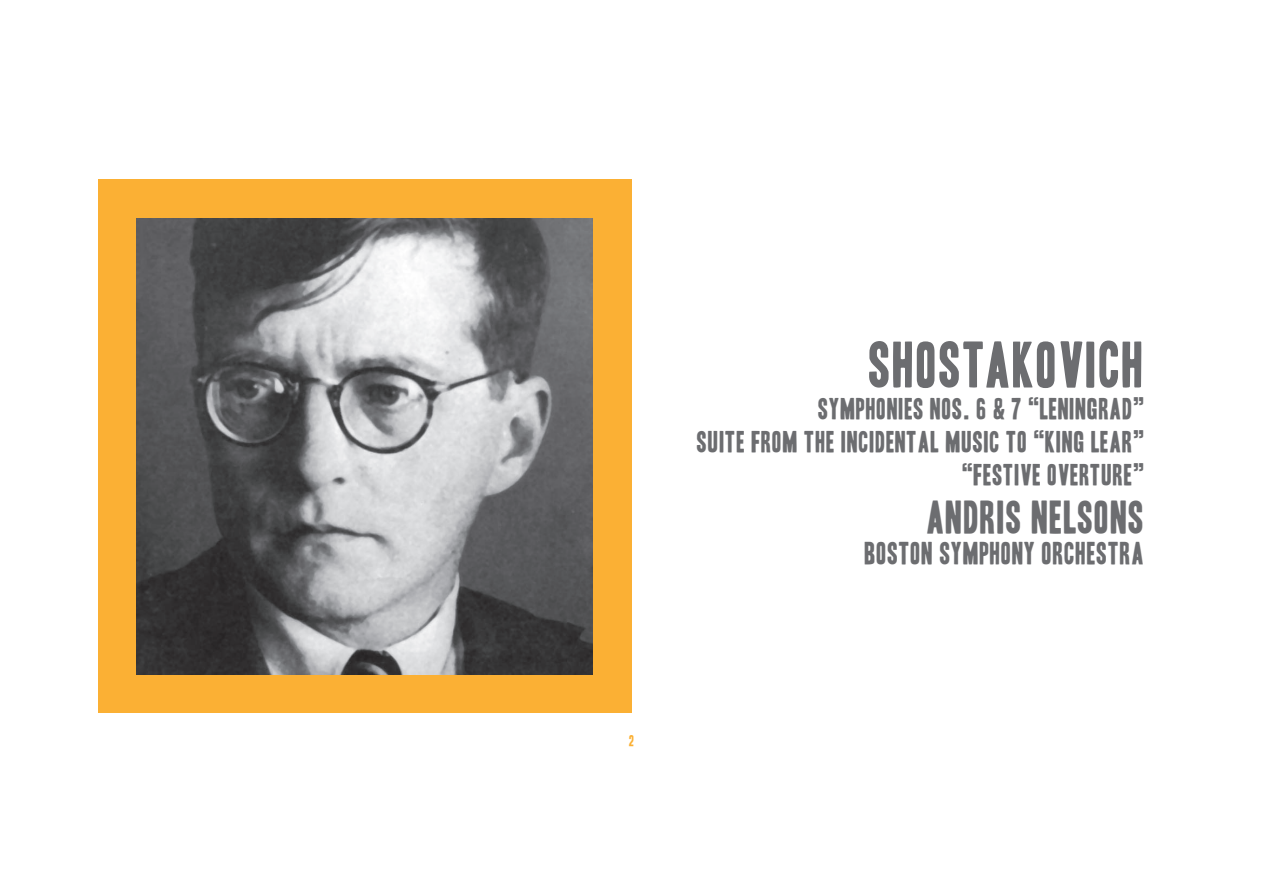
<style>
.page{position:relative;width:1263px;height:893px;background:#fff}
.page>*{position:absolute;margin:0;border:0;box-sizing:border-box;transform-origin:0 0}
.t1{font:56.55px "Toronto Gothic";letter-spacing:.04em;color:#6c6d70}
.t2{font:40.05px "Toronto Gothic";letter-spacing:.04em;color:#6c6d70}
.t3{font:27.3px "Toronto Gothic";letter-spacing:.04em;color:#6c6d70}
.t4{font:25.95px/33px "Toronto Gothic";letter-spacing:.04em;color:#6c6d70;text-align:right}
.t5{font:13.5px "Toronto Gothic";color:#fbb033}
</style>
<div class="page">
<div style="left:98px;top:180px;width:533px;height:533px;background:#fbb034"></div>
<img style="left:137px;top:219px;width:455px;height:455px">
<h1 class="t1" style="left:869px;top:327px;width:276px">SHOSTAKOVICH</h1>
<p class="t4" style="left:697px;top:390px;width:448px">SYMPHONIES NOS. 6 &amp; 7 “LENINGRAD”<br>SUITE FROM THE INCIDENTAL MUSIC TO “KING LEAR” “FESTIVE OVERTURE”</p>
<h2 class="t2" style="left:927px;top:491px;width:219px">ANDRIS NELSONS</h2>
<p class="t3" style="left:865px;top:535px;width:281px">BOSTON SYMPHONY ORCHESTRA</p>
<p class="t5" style="left:629px;top:732px;width:6px">2</p>
</div>
